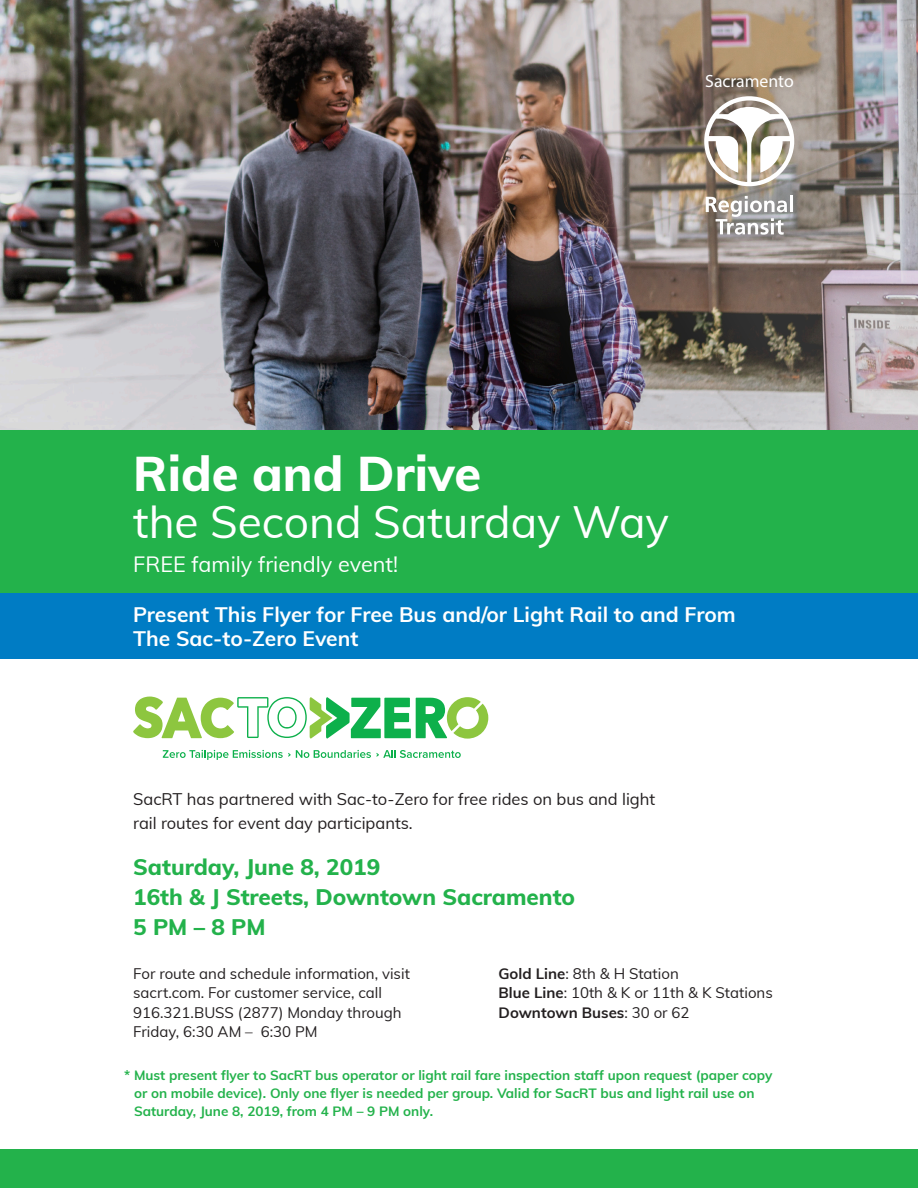
<style>
.page{position:relative;width:918px;height:1188px;background:#fff}
.page>*{position:absolute;margin:0;border:0;box-sizing:border-box;transform-origin:0 0}
.t1{font:800 48.75px "Muli";color:#fff}
.t2{font:44.25px "Muli";color:#fff}
.t3{font:800 22.5px/30px "Muli";color:#23b24b}
.t4{font:21.6px "Muli";color:#fff}
.t5{font:700 21px/24px "Muli";color:#fff}
.t6{font:17.7px "Myriad Pro";color:#fff}
.t7{font:16.5px/24px "Muli";color:#231f20}
.t8{font:15px/19.5px "Muli";color:#231f20}
.t9{font:700 15px "Muli";color:#231f20}
.t10{font:700 13.5px/18px "Muli";color:#23b24b}
.s1{font-weight:700}
.s2{font-weight:400}
</style>
<div class="page">
<img style="left:0;top:0;width:918px;height:430px">
<hr style="left:790px;top:196px;width:3px;height:16px;background:#fff">
<svg style="left:706px;top:196px;width:81px;height:39px"></svg>
<svg style="left:704px;top:96px;width:90px;height:90px"></svg>
<svg style="left:133px;top:697px;width:355px;height:42px"></svg>
<svg style="left:163px;top:750px;width:208px;height:10px"></svg>
<svg style="left:377px;top:750px;width:84px;height:8px"></svg>
<div style="left:0;top:1149px;width:918px;height:39px;background:#23b24b"></div>
<div style="left:0;top:575px;width:918px;height:84px;background:#007cc4"></div>
<div style="left:0;top:430px;width:918px;height:163px;background:#23b24b"></div>
<p class="t6" style="left:705px;top:70px;width:90px">Sacramento</p>
<p class="t1" style="left:133px;top:437px;width:349px">Ride and Drive</p>
<p class="t2" style="left:133px;top:490px;width:537px">the Second Saturday Way</p>
<p class="t4" style="left:133px;top:549px;width:266px">FREE family friendly event!</p>
<p class="t5" style="left:133px;top:601px;width:604px">Present This Flyer for Free Bus and/or Light Rail to and From<br>The Sac-to-Zero Event</p>
<p class="t7" style="left:133px;top:786px;width:524px">SacRT has partnered with Sac-to-Zero for free rides on bus and light rail routes for event day participants.</p>
<p class="t3" style="left:133px;top:851px;width:444px">Saturday, June 8, 2019<br>16th &amp; J Streets, Downtown Sacramento</p>
<p class="t3" style="left:133px;top:911px;width:134px">5 PM – 8 PM</p>
<p class="t8" style="left:133px;top:963px;width:278px">For route and schedule information, visit sacrt.com. For customer service, call 916.321.BUSS (2877) Monday through Friday, 6:30 AM – 6:30 PM</p>
<p class="t10" style="left:134px;top:1065px;width:640px;text-indent:-10px">* Must present flyer to SacRT bus operator or light rail fare inspection staff upon request (paper copy or on mobile device). Only one flyer is needed per group. Valid for SacRT bus and light rail use on<br>Saturday, June 8, 2019, from 4 PM – 9 PM only.</p>
<p class="t8" style="left:499px;top:963px;width:182px"><span class="s1">Gold Line</span>: 8th &amp; H Station</p>
<p class="t8" style="left:499px;top:983px;width:276px"><span class="s1">Blue Line</span>: 10th &amp; K or 11th &amp; K Stations</p>
<p class="t9" style="left:499px;top:1002px;width:193px">Downtown Buses<span class="s2">: 30 or 62</span></p>
</div>
